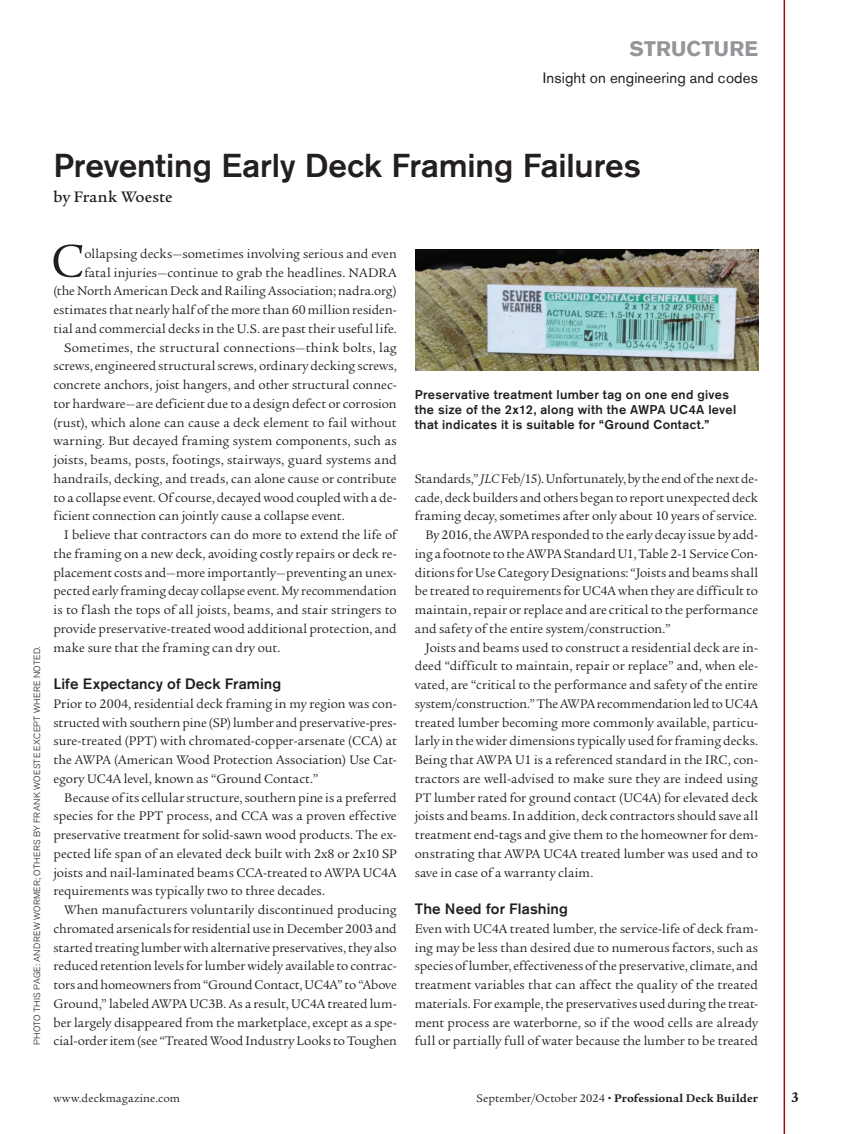
<style>
.page{position:relative;width:851px;height:1134px;background:#fff}
.page>*{position:absolute;margin:0;border:0;box-sizing:border-box;transform-origin:0 0}
.Body_-_Drop_Cap{font:50.1px "Legacy Serif Std";color:#231f20}
.Head_-_Department{font:500 33px "Akzidenz Grotesk Std";letter-spacing:-.005em;color:#231f20}
.Eyebrow_-_Dept{font:700 21px "Akzidenz Grotesk Std";letter-spacing:.01em;color:#939598}
.Byline{font:500 16.5px "Legacy Serif Std";letter-spacing:.005em;color:#231f20}
.Subhead{font:500 15px "Akzidenz Grotesk Std";letter-spacing:.01em;color:#231f20}
.Tagline_-_lead_pg{font:15px "Akzidenz Grotesk Std";letter-spacing:.01em;color:#231f20}
.t1{font:700 15px "Legacy Serif Std";color:#231f20}
.Body_-_Normal{font:13.5px/18.8px "Legacy Serif Std";color:#231f20;text-align:justify}
.Body_-_Drop_Cap-2{font:13.5px/18.8px "Legacy Serif Std";letter-spacing:.01em;color:#231f20;text-align:right}
.Caption{font:500 12.75px/15px "Akzidenz Grotesk Std";letter-spacing:.025em;color:#231f20}
.t2{font:700 12px "Legacy Serif Std";letter-spacing:.015em;color:#231f20}
.t3{font:12px "Legacy Serif Std";letter-spacing:.015em;color:#231f20}
.Credit{font:300 9px "Akzidenz Grotesk Std";letter-spacing:.04em;color:#231f20}
.s1{font-style:italic}
.s2{font-weight:400}
.s3{font-weight:900}
</style>
<div class="page">
<hr style="left:783px;top:0;width:2px;height:1134px;background:#9d070d">
<img style="left:415px;top:249px;width:343px;height:121px">
<p class="Eyebrow_-_Dept" style="left:629px;top:37px;width:130px">STRUCTURE</p>
<p class="Tagline_-_lead_pg" style="left:543px;top:69px;width:217px">Insight on engineering and codes</p>
<p class="Credit" style="left:32px;top:1045px;width:401px;rotate:-90deg">PHOTO THIS PAGE: ANDREW WORMER; OTHERS BY FRANK WOESTE EXCEPT WHERE NOTED.</p>
<p class="Head_-_Department" style="left:53px;top:145px;width:589px">Preventing Early Deck Framing Failures</p>
<p class="Byline" style="left:53px;top:187px;width:120px">by Frank Woeste</p>
<p class="Body_-_Drop_Cap" style="left:51px;top:233px;width:35px">C</p>
<p class="Body_-_Drop_Cap-2" style="left:53px;top:244px;width:345px">ollapsing decks—sometimes involving serious and even<br>fatal injuries—continue to grab the headlines. NADRA<br>(the North American Deck and Railing Association; nadra.org) estimates that nearly half of the more than 60 million residen&shy;tial and commercial decks in the U.S. are past their useful life.</p>
<p class="Body_-_Normal" style="left:53px;top:338px;width:345px;text-indent:11px">Sometimes, the structural connections—think bolts, lag screws, engineered structural screws, ordinary decking screws, concrete anchors, joist hangers, and other structural connec&shy;tor hardware—are deficient due to a design defect or corrosion (rust), which alone can cause a deck element to fail without warning. But decayed framing system components, such as joists, beams, posts, footings, stairways, guard systems and handrails, decking, and treads, can alone cause or contribute to a collapse event. Of course, decayed wood coupled with a de&shy;ficient connection can jointly cause a collapse event.</p>
<p class="Body_-_Normal" style="left:53px;top:526px;width:345px;text-indent:11px">I believe that contractors can do more to extend the life of the framing on a new deck, avoiding costly repairs or deck re&shy;placement costs and—more importantly—preventing an unex&shy;pected early framing decay collapse event. My recommendation is to flash the tops of all joists, beams, and stair stringers to provide preservative-treated wood additional protection, and make sure that the framing can dry out.</p>
<p class="Subhead" style="left:53px;top:675px;width:229px">Life Expectancy of Deck Framing</p>
<p class="Body_-_Normal" style="left:53px;top:694px;width:345px">Prior to 2004, residential deck framing in my region was con&shy;structed with southern pine (SP) lumber and preservative-pres&shy;sure-treated (PPT) with chromated-copper-arsenate (CCA) at the AWPA (American Wood Protection Association) Use Cat&shy;egory UC4A level, known as “Ground Contact.”</p>
<p class="Body_-_Normal" style="left:53px;top:788px;width:345px;text-indent:11px">Because of its cellular structure, southern pine is a preferred species for the PPT process, and CCA was a proven effective preservative treatment for solid-sawn wood products. The ex&shy;pected life span of an elevated deck built with 2x8 or 2x10 SP joists and nail-laminated beams CCA-treated to AWPA UC4A requirements was typically two to three decades.</p>
<p class="Body_-_Normal" style="left:53px;top:901px;width:345px;text-indent:11px">When manufacturers voluntarily discontinued producing chromated arsenicals for residential use in December 2003 and started treating lumber with alternative preservatives, they also reduced retention levels for lumber widely available to contrac&shy;tors and homeowners from “Ground Contact, UC4A” to “Above Ground,” labeled AWPA UC3B. As a result, UC4A treated lum&shy;ber largely disappeared from the marketplace, except as a spe&shy;cial-order item (see “Treated Wood Industry Looks to Toughen</p>
<p class="Caption" style="left:415px;top:387px;width:323px">Preservative treatment lumber tag on one end gives the size of the 2x12, along with the AWPA UC4A level that indicates it is suitable for “Ground Contact.”</p>
<p class="Body_-_Normal" style="left:415px;top:469px;width:345px">Standards,” <span class="s1">JLC</span> Feb/15). Unfortunately, by the end of the next de&shy;cade, deck builders and others began to report unexpected deck framing decay, sometimes after only about 10 years of service.</p>
<p class="Body_-_Normal" style="left:415px;top:526px;width:345px;text-indent:11px">By 2016, the AWPA responded to the early decay issue by add&shy;ing a footnote to the AWPA Standard U1, Table 2-1 Service Con&shy;ditions for Use Category Designations: “Joists and beams shall be treated to requirements for UC4A when they are difficult to maintain, repair or replace and are critical to the performance and safety of the entire system/construction.”</p>
<p class="Body_-_Normal" style="left:415px;top:638px;width:345px;text-indent:11px">Joists and beams used to construct a residential deck are in&shy;deed “difficult to maintain, repair or replace” and, when ele&shy;vated, are “critical to the performance and safety of the entire system/construction.” The AWPA recommendation led to UC4A treated lumber becoming more commonly available, particu&shy;larly in the wider dimensions typically used for framing decks.<br>Being that AWPA U1 is a referenced standard in the IRC, con&shy;tractors are well-advised to make sure they are indeed using PT lumber rated for ground contact (UC4A) for elevated deck joists and beams. In addition, deck contractors should save all treatment end-tags and give them to the homeowner for dem&shy;onstrating that AWPA UC4A treated lumber was used and to save in case of a warranty claim.</p>
<p class="Subhead" style="left:415px;top:900px;width:155px">The Need for Flashing</p>
<p class="Body_-_Normal" style="left:415px;top:919px;width:345px">Even with UC4A treated lumber, the service-life of deck fram&shy;ing may be less than desired due to numerous factors, such as species of lumber, effectiveness of the preservative, climate, and treatment variables that can affect the quality of the treated materials. For example, the preservatives used during the treat&shy;ment process are waterborne, so if the wood cells are already full or partially full of water because the lumber to be treated</p>
<p class="t3" style="left:53px;top:1091px;width:128px">www.deckmagazine.com</p>
<p class="t2" style="left:476px;top:1091px;width:283px"><span class="s2">September/October 2024</span> <span class="s3">•</span> Professional Deck Builder</p>
<p class="t1" style="left:791px;top:1088px;width:9px">3</p>
</div>
